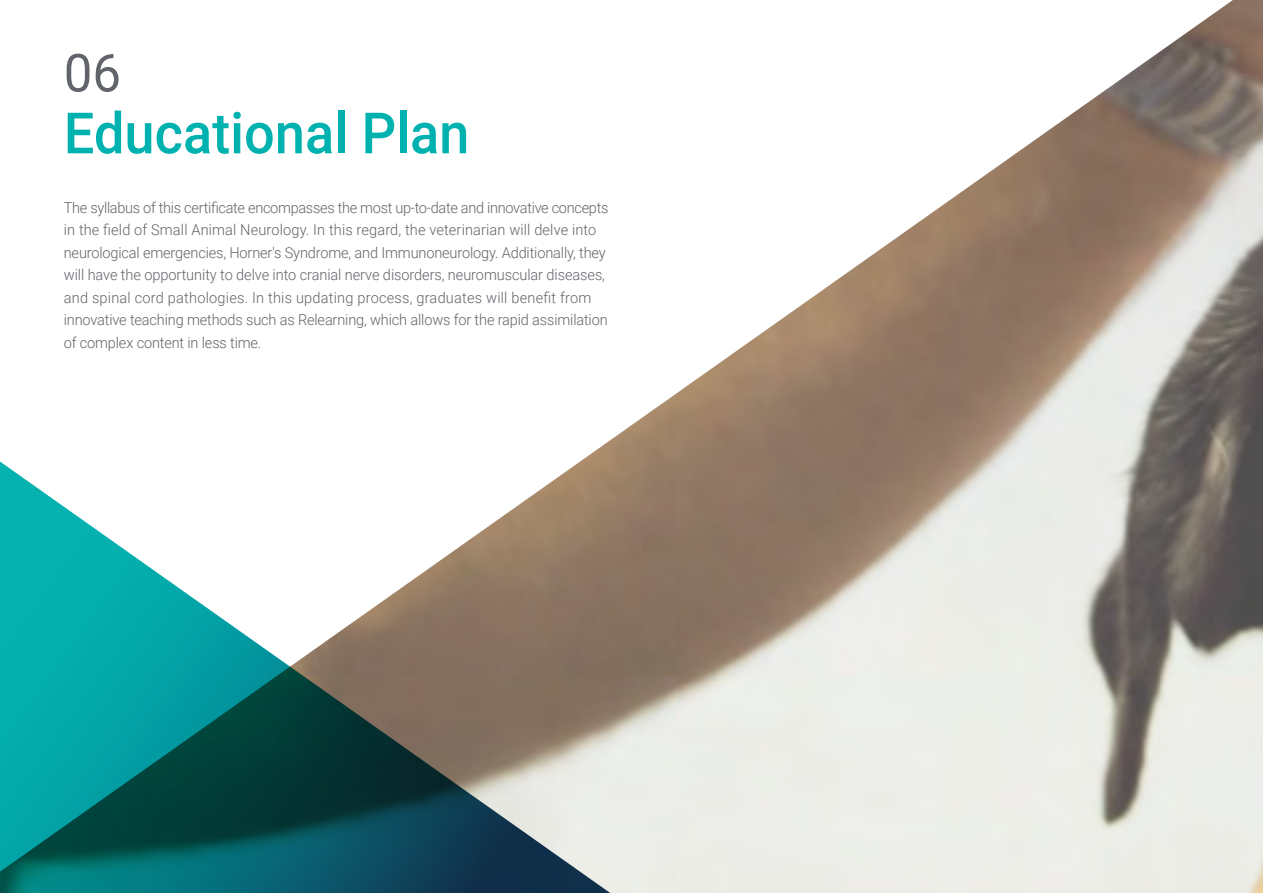
<style>
.page{position:relative;width:1263px;height:893px;background:#fff}
.page>*{position:absolute;margin:0;border:0;box-sizing:border-box;transform-origin:0 0}
.t1{font:500 57px "Roboto";color:#00b2af;scale:.95 1}
.t2{font:52.5px "Roboto";color:#61646a}
.t3{font:300 15px/22.5px "Roboto";letter-spacing:-.01em;color:#61646a}
</style>
<div class="page">
<img style="left:602px;top:0;width:661px;height:893px">
<svg style="left:0;top:446px;width:640px;height:447px"></svg>
<h2 class="t2" style="left:64px;top:36px;width:59px">06</h2>
<h1 class="t1" style="left:64px;top:93px;width:428px">Educational Plan</h1>
<p class="t3" style="left:64px;top:196px;width:546px">The syllabus of this certificate encompasses the most up-to-date and innovative concepts in the field of Small Animal Neurology. In this regard, the veterinarian will delve into neurological emergencies, Horner's Syndrome, and Immunoneurology. Additionally, they will have the opportunity to delve into cranial nerve disorders, neuromuscular diseases, and spinal cord pathologies. In this updating process, graduates will benefit from innovative teaching methods such as Relearning, which allows for the rapid assimilation of complex content in less time.</p>
</div>
